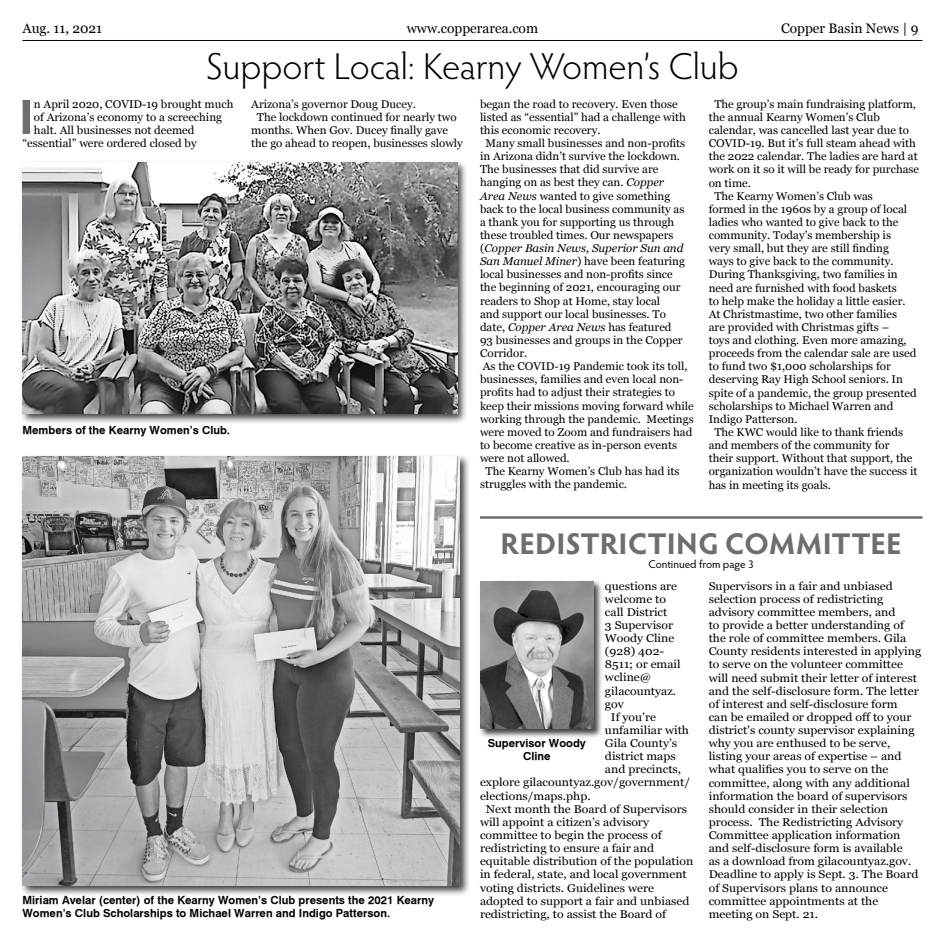
<style>
.page{position:relative;width:945px;height:945px;background:#fff}
.page>*{position:absolute;margin:0;border:0;box-sizing:border-box;transform-origin:0 0}
.t1{font:700 49.62px "Hypatia Sans Pro";color:#6d6e71}
.t2{font:300 37.5px "Hypatia Sans Pro";color:#000}
.t3{font:700 30px "Hypatia Sans Pro";letter-spacing:.005em;color:#6d6e71}
.t4{font:13.75px "Georgia";color:#000}
.t5{font:11.25px "Georgia";color:#000}
.t6{font:11.25px/13.1px "Georgia";color:#000;scale:1.09 1}
.t7{font:700 11.25px/13.1px "Geneva";color:#000}
.t8{font:italic 11.25px "Georgia";color:#000}
.t9{font:11.25px "Hypatia Sans Pro";color:#000}
.s1{font-style:italic}
.s2{font-style:normal}
</style>
<div class="page">
<hr style="left:22px;top:40px;width:900px;height:1px;background:#000">
<div style="left:20px;top:160px;width:448px;height:265px;background:#000;opacity:.75"></div>
<img style="left:22px;top:163px;width:435px;height:251px">
<div style="left:20px;top:453px;width:451px;height:444px;background:#000;opacity:.75"></div>
<img style="left:22px;top:456px;width:438px;height:430px">
<div style="left:479px;top:580px;width:124px;height:158px;background:#000;opacity:.75"></div>
<img style="left:480px;top:581px;width:114px;height:148px">
<hr style="left:480px;top:516px;width:442px;height:3px;background:#6d6e71">
<p class="t4" style="left:22px;top:18px;width:81px">Aug. 11, 2021</p>
<p class="t4" style="left:407px;top:18px;width:133px">www.copperarea.com</p>
<p class="t4" style="left:781px;top:18px;width:139px">Copper Basin News | 9</p>
<h2 class="t2" style="left:206px;top:42px;width:534px">Support Local: Kearny Women’s Club</h2>
<p class="t5" style="left:480px;top:96px;width:199px">began the road to recovery. Even those</p>
<p class="t5" style="left:480px;top:109px;width:207px">listed as “essential” had a challenge with</p>
<p class="t5" style="left:480px;top:122px;width:122px">this economic recovery.</p>
<p class="t5" style="left:486px;top:135px;width:201px">Many small businesses and non-profits</p>
<p class="t5" style="left:480px;top:148px;width:202px">in Arizona didn’t survive the lockdown.</p>
<p class="t5" style="left:480px;top:161px;width:180px">The businesses that did survive are</p>
<p class="t5" style="left:480px;top:174px;width:186px">hanging on as best they can. <span class="s1">Copper</span></p>
<p class="t5" style="left:480px;top:187px;width:192px"><span class="s1">Area News</span> wanted to give something</p>
<p class="t5" style="left:480px;top:201px;width:206px">back to the local business community as</p>
<p class="t5" style="left:480px;top:214px;width:196px">a thank you for supporting us through</p>
<p class="t5" style="left:480px;top:227px;width:195px">these troubled times. Our newspapers</p>
<p class="t8" style="left:480px;top:240px;width:205px"><span class="s2">(</span>Copper Basin News, Superior Sun and</p>
<p class="t5" style="left:480px;top:253px;width:206px"><span class="s1">San Manuel Miner</span>) have been featuring</p>
<p class="t5" style="left:480px;top:266px;width:194px">local businesses and non-profits since</p>
<p class="t5" style="left:480px;top:279px;width:202px">the beginning of 2021, encouraging our</p>
<p class="t5" style="left:480px;top:292px;width:182px">readers to Shop at Home, stay local</p>
<p class="t5" style="left:480px;top:306px;width:187px">and support our local businesses. To</p>
<p class="t5" style="left:480px;top:319px;width:193px">date, <span class="s1">Copper Area News</span> has featured</p>
<p class="t5" style="left:480px;top:332px;width:204px">93 businesses and groups in the Copper</p>
<p class="t5" style="left:480px;top:345px;width:49px">Corridor.</p>
<p class="t5" style="left:483px;top:358px;width:206px">As the COVID-19 Pandemic took its toll,</p>
<p class="t5" style="left:480px;top:371px;width:205px">businesses, families and even local non-</p>
<p class="t5" style="left:480px;top:384px;width:196px">profits had to adjust their strategies to</p>
<p class="t5" style="left:480px;top:398px;width:215px">keep their missions moving forward while</p>
<p class="t5" style="left:480px;top:411px;width:215px">working through the pandemic. Meetings</p>
<p class="t5" style="left:480px;top:424px;width:214px">were moved to Zoom and fundraisers had</p>
<p class="t5" style="left:480px;top:437px;width:199px">to become creative as in-person events</p>
<p class="t5" style="left:480px;top:450px;width:91px">were not allowed.</p>
<p class="t5" style="left:486px;top:463px;width:196px">The Kearny Women’s Club has had its</p>
<p class="t5" style="left:480px;top:476px;width:149px">struggles with the pandemic.</p>
<h1 class="t1" style="left:19px;top:82px;width:17px">I</h1>
<p class="t5" style="left:34px;top:96px;width:201px">n April 2020, COVID-19 brought much</p>
<p class="t5" style="left:251px;top:96px;width:166px">Arizona’s governor Doug Ducey.</p>
<p class="t5" style="left:257px;top:109px;width:201px">The lockdown continued for nearly two</p>
<p class="t5" style="left:251px;top:122px;width:198px">months. When Gov. Ducey finally gave</p>
<p class="t5" style="left:251px;top:135px;width:213px">the go ahead to reopen, businesses slowly</p>
<p class="t5" style="left:714px;top:96px;width:203px">The group’s main fundraising platform,</p>
<p class="t5" style="left:709px;top:109px;width:173px">the annual Kearny Women’s Club</p>
<p class="t5" style="left:709px;top:122px;width:202px">calendar, was cancelled last year due to</p>
<p class="t5" style="left:709px;top:135px;width:209px">COVID-19. But it’s full steam ahead with</p>
<p class="t5" style="left:709px;top:148px;width:210px">the 2022 calendar. The ladies are hard at</p>
<p class="t5" style="left:709px;top:161px;width:212px">work on it so it will be ready for purchase</p>
<p class="t5" style="left:709px;top:174px;width:44px">on time.</p>
<p class="t5" style="left:714px;top:188px;width:160px">The Kearny Women’s Club was</p>
<p class="t5" style="left:709px;top:201px;width:200px">formed in the 1960s by a group of local</p>
<p class="t5" style="left:709px;top:214px;width:191px">ladies who wanted to give back to the</p>
<p class="t5" style="left:709px;top:227px;width:184px">community. Today’s membership is</p>
<p class="t5" style="left:709px;top:240px;width:182px">very small, but they are still finding</p>
<p class="t5" style="left:709px;top:253px;width:186px">ways to give back to the community.</p>
<p class="t5" style="left:709px;top:266px;width:191px">During Thanksgiving, two families in</p>
<p class="t5" style="left:709px;top:279px;width:189px">need are furnished with food baskets</p>
<p class="t5" style="left:709px;top:293px;width:198px">to help make the holiday a little easier.</p>
<p class="t5" style="left:709px;top:306px;width:190px">At Christmastime, two other families</p>
<p class="t5" style="left:709px;top:319px;width:182px">are provided with Christmas gifts –</p>
<p class="t5" style="left:709px;top:332px;width:199px">toys and clothing. Even more amazing,</p>
<p class="t5" style="left:709px;top:345px;width:209px">proceeds from the calendar sale are used</p>
<p class="t5" style="left:709px;top:358px;width:184px">to fund two $1,000 scholarships for</p>
<p class="t5" style="left:709px;top:371px;width:196px">deserving Ray High School seniors. In</p>
<p class="t5" style="left:709px;top:385px;width:209px">spite of a pandemic, the group presented</p>
<p class="t5" style="left:709px;top:398px;width:186px">scholarships to Michael Warren and</p>
<p class="t5" style="left:709px;top:411px;width:90px">Indigo Patterson.</p>
<p class="t5" style="left:714px;top:424px;width:190px">The KWC would like to thank friends</p>
<p class="t5" style="left:709px;top:437px;width:182px">and members of the community for</p>
<p class="t5" style="left:709px;top:450px;width:205px">their support. Without that support, the</p>
<p class="t5" style="left:709px;top:463px;width:210px">organization wouldn’t have the success it</p>
<p class="t5" style="left:709px;top:476px;width:124px">has in meeting its goals.</p>
<p class="t5" style="left:34px;top:109px;width:190px">of Arizona’s economy to a screeching</p>
<p class="t5" style="left:34px;top:122px;width:162px">halt. All businesses not deemed</p>
<p class="t5" style="left:22px;top:135px;width:176px">“essential” were ordered closed by</p>
<p class="t7" style="left:22px;top:423px;width:209px">Members of the Kearny Women’s Club.</p>
<p class="t7" style="left:22px;top:893px;width:413px">Miriam Avelar (center) of the Kearny Women’s Club presents the 2021 Kearny<br>Women’s Club Scholarships to Michael Warren and Indigo Patterson.</p>
<h3 class="t3" style="left:501px;top:523px;width:403px">REDISTRICTING COMMITTEE</h3>
<p class="t9" style="left:649px;top:556px;width:107px">Continued from page 3</p>
<p class="t6" style="left:605px;top:579px;width:68px">questions are</p>
<p class="t6" style="left:605px;top:592px;width:58px">welcome to</p>
<p class="t6" style="left:605px;top:605px;width:59px">call District</p>
<p class="t6" style="left:605px;top:618px;width:64px">3 Supervisor</p>
<p class="t6" style="left:605px;top:631px;width:65px">Woody Cline</p>
<p class="t6" style="left:605px;top:644px;width:56px">(928) 402-</p>
<p class="t6" style="left:605px;top:657px;width:71px">8511; or email</p>
<p class="t6" style="left:605px;top:671px;width:44px">wcline@</p>
<p class="t6" style="left:605px;top:684px;width:67px">gilacountyaz.</p>
<p class="t6" style="left:605px;top:697px;width:19px">gov</p>
<p class="t6" style="left:611px;top:710px;width:43px">If you’re</p>
<p class="t6" style="left:605px;top:723px;width:79px">unfamiliar with</p>
<p class="t6" style="left:605px;top:736px;width:68px">Gila County’s</p>
<p class="t6" style="left:605px;top:749px;width:66px">district maps</p>
<p class="t6" style="left:605px;top:762px;width:71px">and precincts,</p>
<p class="t6" style="left:480px;top:776px;width:194px">explore gilacountyaz.gov/government/</p>
<p class="t6" style="left:480px;top:789px;width:103px">elections/maps.php.</p>
<p class="t6" style="left:486px;top:802px;width:186px">Next month the Board of Supervisors</p>
<p class="t6" style="left:480px;top:815px;width:157px">will appoint a citizen’s advisory</p>
<p class="t6" style="left:480px;top:828px;width:168px">committee to begin the process of</p>
<p class="t6" style="left:480px;top:841px;width:161px">redistricting to ensure a fair and</p>
<p class="t6" style="left:480px;top:854px;width:197px">equitable distribution of the population</p>
<p class="t6" style="left:480px;top:867px;width:191px">in federal, state, and local government</p>
<p class="t6" style="left:480px;top:881px;width:161px">voting districts. Guidelines were</p>
<p class="t6" style="left:480px;top:894px;width:194px">adopted to support a fair and unbiased</p>
<p class="t6" style="left:480px;top:907px;width:172px">redistricting, to assist the Board of</p>
<p class="t7" style="left:488px;top:736px;width:100px;text-align:center">Supervisor Woody<br>Cline</p>
<p class="t6" style="left:709px;top:579px;width:196px">Supervisors in a fair and unbiased selection process of redistricting advisory committee members, and<br>to provide a better understanding of the role of committee members. Gila County residents interested in applying to serve on the volunteer committee will need submit their letter of interest and the self-disclosure form. The letter of interest and self-disclosure form<br>can be emailed or dropped off to your district’s county supervisor explaining why you are enthused to be serve, listing your areas of expertise – and what qualifies you to serve on the committee, along with any additional information the board of supervisors should consider in their selection process. The Redistricting Advisory Committee application information and self-disclosure form is available<br>as a download from gilacountyaz.gov.<br>Deadline to apply is Sept. 3. The Board of Supervisors plans to announce committee appointments at the meeting on Sept. 21.</p>
</div>
